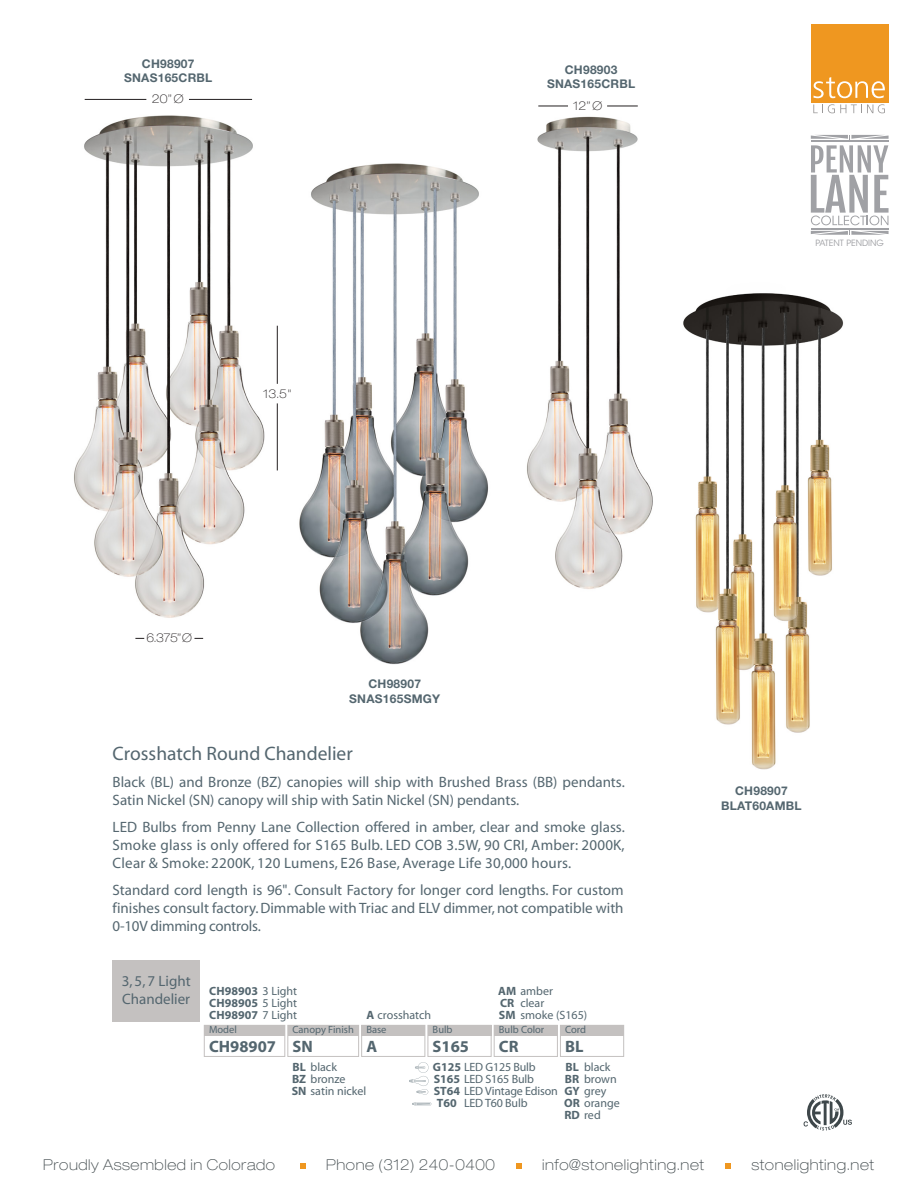
<style>
.page{position:relative;width:918px;height:1188px;background:#fff}
.page>*{position:absolute;margin:0;border:0;box-sizing:border-box;transform-origin:0 0}
.t1{font:19.5px "Myriad";color:#54666f}
.t2{font:700 16.5px "Myriad";color:#54666f}
.t3{font:15px/18px "Myriad";color:#556770}
.t4{font:15px/18px "Myriad";letter-spacing:.015em;color:#54666f}
.t5{font:100 expanded 15px "Helvetica Neue LT Std";letter-spacing:.04em;color:#3f484b}
.t6{font:12px/12px "Myriad";color:#54666f}
.t7{font:700 12px/14.4px "Helvetica Neue LT Std";letter-spacing:.02em;color:#54666f;text-align:center}
.t8{font:700 12px/12px "Myriad";color:#54666f;text-align:justify}
.t9{font:100 expanded 12px "Helvetica Neue LT Std";letter-spacing:.02em;color:#231f20}
.t10{font:10.5px "Myriad";color:#54666f}
.t11{font:8.55px "ITC Avant Garde Std";color:#a0a1a5}
.s1{font-weight:400}
.s2{font-weight:700}
.s3{color:#556770}
</style>
<div class="page">
<svg style="left:813px;top:104px;width:72px;height:9px"></svg>
<div style="left:811px;top:24px;width:78px;height:78px;background:#ef9720"></div>
<svg style="left:813px;top:77px;width:72px;height:21px"></svg>
<svg style="left:811px;top:135px;width:78px;height:100px"></svg>
<hr style="left:811px;top:228px;width:78px;height:2px;background:#a0a1a5">
<img style="left:299px;top:163px;width:190px;height:502px">
<img style="left:527px;top:105px;width:126px;height:484px">
<hr style="left:607px;top:106px;width:31px;height:1px;background:#231f20">
<hr style="left:538px;top:106px;width:30px;height:1px;background:#231f20">
<img style="left:74px;top:115px;width:191px;height:503px">
<hr style="left:277px;top:326px;width:1px;height:58px;background:#231f20">
<hr style="left:277px;top:403px;width:1px;height:67px;background:#231f20">
<hr style="left:189px;top:99px;width:63px;height:1px;background:#231f20">
<hr style="left:85px;top:99px;width:61px;height:1px;background:#231f20">
<div style="left:204px;top:1025px;width:81px;height:32px;border:1px solid #c4c1c0"></div>
<div style="left:204px;top:1025px;width:81px;height:11px;background:#c4c1c0"></div>
<div style="left:113px;top:960px;width:87px;height:61px;background:#c4c1c0"></div>
<div style="left:287px;top:1025px;width:72px;height:32px;border:1px solid #c4c1c0"></div>
<div style="left:361px;top:1025px;width:64px;height:32px;border:1px solid #c4c1c0"></div>
<div style="left:428px;top:1025px;width:64px;height:32px;border:1px solid #c4c1c0"></div>
<div style="left:362px;top:1025px;width:63px;height:11px;background:#c4c1c0"></div>
<div style="left:428px;top:1025px;width:63px;height:11px;background:#c4c1c0"></div>
<div style="left:288px;top:1025px;width:71px;height:11px;background:#c4c1c0"></div>
<div style="left:494px;top:1025px;width:64px;height:32px;border:1px solid #c4c1c0"></div>
<div style="left:494px;top:1025px;width:63px;height:11px;background:#c4c1c0"></div>
<div style="left:560px;top:1025px;width:64px;height:32px;border:1px solid #c4c1c0"></div>
<div style="left:560px;top:1025px;width:64px;height:11px;background:#c4c1c0"></div>
<svg style="left:412px;top:1102px;width:19px;height:4px"></svg>
<svg style="left:409px;top:1062px;width:20px;height:33px"></svg>
<img style="left:683px;top:293px;width:160px;height:477px">
<svg style="left:300px;top:1163px;width:6px;height:5px"></svg>
<svg style="left:516px;top:1163px;width:5px;height:5px"></svg>
<svg style="left:725px;top:1163px;width:6px;height:5px"></svg>
<svg style="left:804px;top:1094px;width:48px;height:37px"></svg>
<p class="t7" style="left:124px;top:56px;width:90px">CH98907<br>SNAS165CRBL</p>
<p class="t9" style="left:152px;top:92px;width:33px">20” Ø</p>
<p class="t9" style="left:263px;top:386px;width:30px">13.5"</p>
<p class="t7" style="left:547px;top:62px;width:90px">CH98903<br>SNAS165CRBL</p>
<p class="t9" style="left:573px;top:98px;width:31px">12” Ø</p>
<p class="t11" style="left:815px;top:238px;width:70px">PATENT PENDING</p>
<p class="t9" style="left:147px;top:631px;width:47px">6.375”Ø</p>
<p class="t7" style="left:349px;top:676px;width:92px">CH98907<br>SNAS165SMGY</p>
<h1 class="t1" style="left:113px;top:744px;width:242px">Crosshatch Round Chandelier</h1>
<p class="t3" style="left:113px;top:774px;width:514px">Black (BL) and Bronze (BZ) canopies will ship with Brushed Brass (BB) pendants.<br>Satin Nickel (SN) canopy will ship with Satin Nickel (SN) pendants.</p>
<p class="t3" style="left:113px;top:819px;width:514px">LED Bulbs from Penny Lane Collection offered in amber, clear and smoke glass.</p>
<p class="t4" style="left:113px;top:837px;width:514px">Smoke glass is only offered for S165 Bulb. LED COB 3.5W, 90 CRI, Amber: 2000K,<br>Clear &amp; Smoke: 2200K, 120 Lumens, E26 Base, Average Life 30,000 hours.</p>
<p class="t3" style="left:113px;top:882px;width:512px;text-align:justify">Standard cord length is 96". Consult Factory for longer cord lengths. For custom finishes consult factory. Dimmable with Triac and ELV dimmer, not compatible with 0-10V dimming controls.</p>
<p class="t4" style="left:122px;top:973px;width:70px">3, 5, 7 Light<br>Chandelier</p>
<p class="t8" style="left:209px;top:985px;width:89px">CH98903 <span class="s1">3 Light </span>CH98905 <span class="s1">5 Light </span>CH98907 <span class="s1">7 Light</span></p>
<p class="t2" style="left:293px;top:1038px;width:22px">SN</p>
<p class="t10" style="left:209px;top:1025px;width:29px">Model</p>
<p class="t10" style="left:293px;top:1025px;width:63px">Canopy Finish</p>
<p class="t2" style="left:209px;top:1038px;width:68px">CH98907</p>
<p class="t6" style="left:366px;top:1010px;width:66px"><span class="s2">A</span> crosshatch</p>
<p class="t10" style="left:366px;top:1025px;width:22px">Base</p>
<p class="t10" style="left:433px;top:1025px;width:21px">Bulb</p>
<p class="t2" style="left:433px;top:1038px;width:38px">S165</p>
<p class="t2" style="left:366px;top:1038px;width:12px">A</p>
<p class="t6" style="left:498px;top:986px;width:91px"><span class="s2">AM</span> amber<br><span class="s2">CR<br>SM</span> smoke <span class="s3">(S165)</span></p>
<p class="t6" style="left:520px;top:998px;width:25px">clear</p>
<p class="t10" style="left:499px;top:1025px;width:47px">Bulb Color</p>
<p class="t2" style="left:499px;top:1038px;width:21px">CR</p>
<p class="t10" style="left:565px;top:1025px;width:23px">Cord</p>
<p class="t2" style="left:565px;top:1038px;width:20px">BL</p>
<p class="t6" style="left:292px;top:1062px;width:76px"><span class="s2">BL</span> black<br><span class="s2">BZ</span> bronze<br><span class="s2">SN</span> satin nickel</p>
<p class="t6" style="left:433px;top:1062px;width:126px"><span class="s2">G125</span> LED G125 Bulb<br><span class="s2">S165</span> LED S165 Bulb<br><span class="s2">ST64</span> LED Vintage Edison<br><span class="s2">T60</span></p>
<p class="t6" style="left:564px;top:1062px;width:57px"><span class="s2">BL</span> black<br><span class="s2">BR</span> brown<br><span class="s2">GY</span> grey<br><span class="s2">OR</span> orange<br><span class="s2">RD</span> red</p>
<p class="t6" style="left:464px;top:1098px;width:65px">LED T60 Bulb</p>
<p class="t7" style="left:721px;top:784px;width:82px">CH98907<br>BLAT60AMBL</p>
<p class="t5" style="left:43px;top:1155px;width:233px">Proudly Assembled in Colorado</p>
<p class="t5" style="left:326px;top:1155px;width:170px">Phone (312) 240-0400</p>
<p class="t5" style="left:542px;top:1155px;width:164px">info@stonelighting.net</p>
<p class="t5" style="left:751px;top:1155px;width:124px">stonelighting.net</p>
</div>
